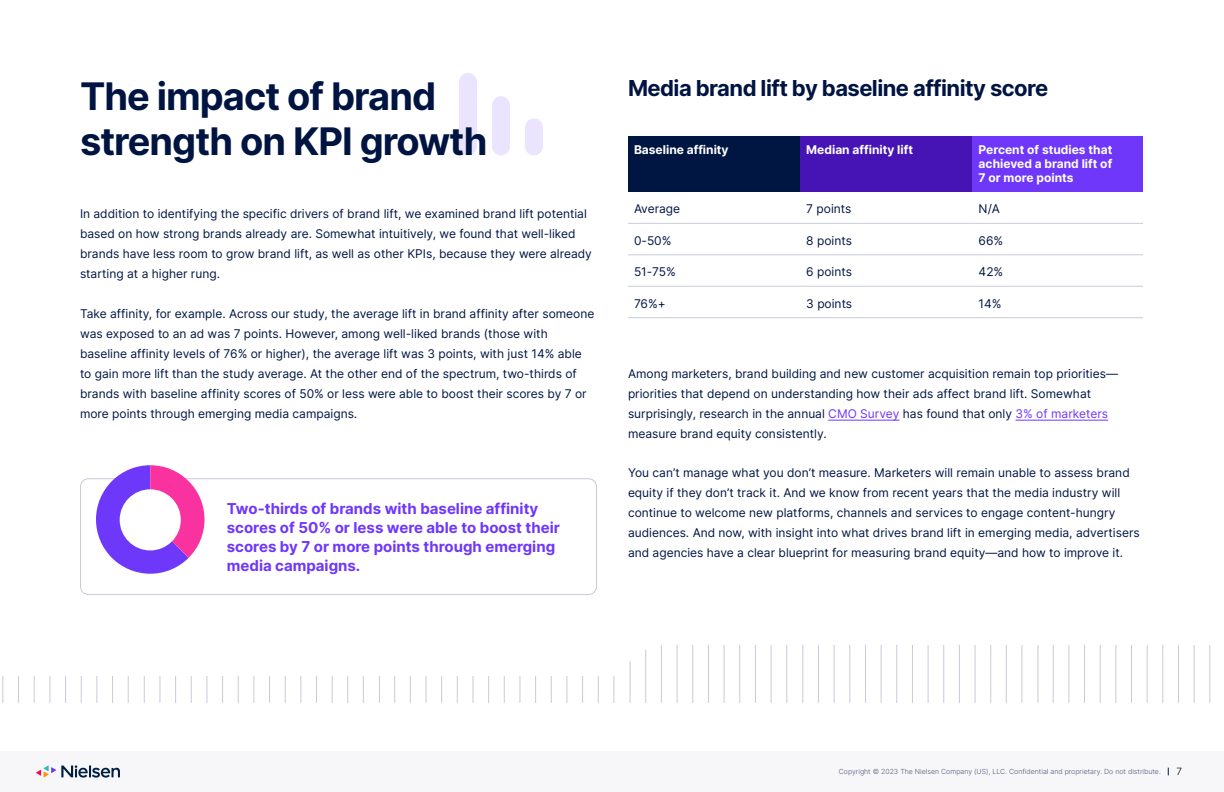
<style>
.page{position:relative;width:1224px;height:792px;background:#fff}
.page>*{position:absolute;margin:0;border:0;box-sizing:border-box;transform-origin:0 0}
.t1{font:700 38px/45.6px "Inter";letter-spacing:-.025em;color:#001442}
.t2{font:700 22px "Inter";letter-spacing:-.025em;color:#001442}
.t3{font:700 15px/19px "Inter";color:#6e37fa}
.t4{font:12px/20px "Inter";color:#001642}
.t5{font:700 12px/14.4px "Inter";color:#fff;text-align:justify}
.t6{font:300 10px "Inter";color:#000}
.t7{font:300 7px "Inter";color:#4d577d}
.s1{color:#6e37fa}
</style>
<div class="page">
<div style="left:0;top:751px;width:1224px;height:41px;background:#f7f7f9"></div>
<svg style="left:36px;top:765px;width:84px;height:13px"></svg>
<div style="left:525px;top:127px;width:18px;height:19px;background:#eae4ff"></div>
<div style="left:492px;top:105px;width:18px;height:41px;background:#eae4ff"></div>
<div style="left:459px;top:82px;width:18px;height:64px;background:#eae4ff"></div>
<div style="left:628px;top:136px;width:172px;height:56px;background:#001642"></div>
<div style="left:800px;top:136px;width:173px;height:56px;background:#4614b4"></div>
<div style="left:973px;top:136px;width:170px;height:56px;background:#6e37fa"></div>
<hr style="left:628px;top:223px;width:172px;height:1px;background:#c8cbd8">
<hr style="left:800px;top:223px;width:173px;height:1px;background:#c8cbd8">
<hr style="left:973px;top:223px;width:170px;height:1px;background:#c8cbd8">
<hr style="left:628px;top:254px;width:172px;height:1px;background:#c8cbd8">
<hr style="left:800px;top:254px;width:173px;height:1px;background:#c8cbd8">
<hr style="left:973px;top:254px;width:170px;height:1px;background:#c8cbd8">
<hr style="left:628px;top:286px;width:172px;height:1px;background:#c8cbd8">
<hr style="left:800px;top:286px;width:173px;height:1px;background:#c8cbd8">
<hr style="left:973px;top:286px;width:170px;height:1px;background:#c8cbd8">
<hr style="left:628px;top:317px;width:172px;height:1px;background:#c8cbd8">
<hr style="left:800px;top:317px;width:173px;height:1px;background:#c8cbd8">
<hr style="left:973px;top:317px;width:170px;height:1px;background:#c8cbd8">
<hr style="left:828px;top:420px;width:71px;height:1px;background:#6e37fa">
<hr style="left:1016px;top:420px;width:92px;height:1px;background:#6e37fa">
<div style="left:80px;top:478px;width:517px;height:117px;border:1px solid #c8cbd8;border-radius:8px"></div>
<svg style="left:96px;top:465px;width:108px;height:109px"></svg>
<div style="left:120px;top:489px;width:61px;height:61px;background:#fff;border-radius:50%"></div>
<svg style="left:347px;top:676px;width:1px;height:27px"></svg>
<svg style="left:363px;top:676px;width:1px;height:27px"></svg>
<svg style="left:379px;top:676px;width:1px;height:27px"></svg>
<svg style="left:394px;top:676px;width:1px;height:27px"></svg>
<svg style="left:410px;top:676px;width:1px;height:27px"></svg>
<svg style="left:426px;top:676px;width:1px;height:27px"></svg>
<svg style="left:441px;top:676px;width:1px;height:27px"></svg>
<svg style="left:457px;top:676px;width:1px;height:27px"></svg>
<svg style="left:473px;top:676px;width:1px;height:27px"></svg>
<svg style="left:488px;top:676px;width:1px;height:27px"></svg>
<svg style="left:504px;top:676px;width:1px;height:27px"></svg>
<svg style="left:520px;top:676px;width:1px;height:27px"></svg>
<svg style="left:535px;top:676px;width:1px;height:27px"></svg>
<svg style="left:551px;top:676px;width:1px;height:27px"></svg>
<svg style="left:567px;top:676px;width:1px;height:27px"></svg>
<svg style="left:582px;top:676px;width:1px;height:27px"></svg>
<svg style="left:598px;top:676px;width:1px;height:27px"></svg>
<svg style="left:614px;top:676px;width:1px;height:27px"></svg>
<svg style="left:144px;top:676px;width:1px;height:27px"></svg>
<svg style="left:160px;top:676px;width:1px;height:27px"></svg>
<svg style="left:175px;top:676px;width:1px;height:27px"></svg>
<svg style="left:191px;top:676px;width:1px;height:27px"></svg>
<svg style="left:207px;top:676px;width:1px;height:27px"></svg>
<svg style="left:222px;top:676px;width:1px;height:27px"></svg>
<svg style="left:238px;top:676px;width:1px;height:27px"></svg>
<svg style="left:254px;top:676px;width:1px;height:27px"></svg>
<svg style="left:269px;top:676px;width:1px;height:27px"></svg>
<svg style="left:285px;top:676px;width:1px;height:27px"></svg>
<svg style="left:301px;top:676px;width:1px;height:27px"></svg>
<svg style="left:316px;top:676px;width:1px;height:27px"></svg>
<svg style="left:332px;top:676px;width:1px;height:27px"></svg>
<svg style="left:2px;top:676px;width:2px;height:27px"></svg>
<svg style="left:18px;top:676px;width:1px;height:27px"></svg>
<svg style="left:34px;top:676px;width:1px;height:27px"></svg>
<svg style="left:50px;top:676px;width:1px;height:27px"></svg>
<svg style="left:65px;top:676px;width:1px;height:27px"></svg>
<svg style="left:81px;top:676px;width:1px;height:27px"></svg>
<svg style="left:97px;top:676px;width:1px;height:27px"></svg>
<svg style="left:112px;top:676px;width:1px;height:27px"></svg>
<svg style="left:128px;top:676px;width:1px;height:27px"></svg>
<hr style="left:1006px;top:645px;width:1px;height:58px;background:#c8cbd8">
<hr style="left:1022px;top:645px;width:1px;height:58px;background:#c8cbd8">
<hr style="left:1038px;top:645px;width:1px;height:58px;background:#c8cbd8">
<hr style="left:1053px;top:645px;width:1px;height:58px;background:#c8cbd8">
<hr style="left:1069px;top:645px;width:1px;height:58px;background:#c8cbd8">
<hr style="left:1084px;top:645px;width:1px;height:58px;background:#c8cbd8">
<hr style="left:1100px;top:645px;width:1px;height:58px;background:#c8cbd8">
<hr style="left:1116px;top:645px;width:1px;height:58px;background:#c8cbd8">
<hr style="left:1131px;top:645px;width:1px;height:58px;background:#c8cbd8">
<hr style="left:1147px;top:645px;width:1px;height:58px;background:#c8cbd8">
<hr style="left:1163px;top:645px;width:1px;height:58px;background:#c8cbd8">
<hr style="left:1178px;top:645px;width:1px;height:58px;background:#c8cbd8">
<hr style="left:1194px;top:645px;width:1px;height:58px;background:#c8cbd8">
<hr style="left:1210px;top:645px;width:1px;height:58px;background:#c8cbd8">
<hr style="left:1223px;top:645px;width:1px;height:58px;background:#c8cbd8">
<hr style="left:803px;top:645px;width:1px;height:58px;background:#c8cbd8">
<hr style="left:818px;top:645px;width:1px;height:58px;background:#c8cbd8">
<hr style="left:834px;top:645px;width:1px;height:58px;background:#c8cbd8">
<hr style="left:850px;top:645px;width:1px;height:58px;background:#c8cbd8">
<hr style="left:865px;top:645px;width:1px;height:58px;background:#c8cbd8">
<hr style="left:881px;top:645px;width:1px;height:58px;background:#c8cbd8">
<hr style="left:897px;top:645px;width:1px;height:58px;background:#c8cbd8">
<hr style="left:912px;top:645px;width:1px;height:58px;background:#c8cbd8">
<hr style="left:928px;top:645px;width:1px;height:58px;background:#c8cbd8">
<hr style="left:944px;top:645px;width:1px;height:58px;background:#c8cbd8">
<hr style="left:959px;top:645px;width:1px;height:58px;background:#c8cbd8">
<hr style="left:975px;top:645px;width:1px;height:58px;background:#c8cbd8">
<hr style="left:990px;top:645px;width:1px;height:58px;background:#c8cbd8">
<hr style="left:630px;top:661px;width:1px;height:42px;background:#c8cbd8">
<hr style="left:645px;top:650px;width:1px;height:53px;background:#c8cbd8">
<hr style="left:661px;top:645px;width:1px;height:58px;background:#c8cbd8">
<hr style="left:677px;top:645px;width:1px;height:58px;background:#c8cbd8">
<hr style="left:693px;top:645px;width:1px;height:58px;background:#c8cbd8">
<hr style="left:708px;top:645px;width:1px;height:58px;background:#c8cbd8">
<hr style="left:724px;top:645px;width:1px;height:58px;background:#c8cbd8">
<hr style="left:740px;top:645px;width:1px;height:58px;background:#c8cbd8">
<hr style="left:755px;top:645px;width:1px;height:58px;background:#c8cbd8">
<hr style="left:771px;top:645px;width:1px;height:58px;background:#c8cbd8">
<hr style="left:787px;top:645px;width:1px;height:58px;background:#c8cbd8">
<h1 class="t1" style="left:80px;top:72px;width:409px">The impact of brand strength on KPI growth</h1>
<p class="t4" style="left:80px;top:204px;width:513px">In addition to identifying the specific drivers of brand lift, we examined brand lift potential based on how strong brands already are. Somewhat intuitively, we found that well-liked brands have less room to grow brand lift, as well as other KPIs, because they were already starting at a higher rung.</p>
<p class="t4" style="left:80px;top:304px;width:516px">Take affinity, for example. Across our study, the average lift in brand affinity after someone was exposed to an ad was 7 points. However, among well-liked brands (those with baseline affinity levels of 76% or higher), the average lift was 3 points, with just 14% able to gain more lift than the study average. At the other end of the spectrum, two-thirds of brands with baseline affinity scores of 50% or less were able to boost their scores by 7 or more points through emerging media campaigns.</p>
<p class="t3" style="left:227px;top:499px;width:335px">Two-thirds of brands with baseline affinity scores of 50% or less were able to boost their scores by 7 or more points through emerging media campaigns.</p>
<h2 class="t2" style="left:628px;top:72px;width:422px">Media brand lift by baseline affinity score</h2>
<p class="t5" style="left:634px;top:142px;width:96px">Baseline affinity</p>
<p class="t5" style="left:806px;top:142px;width:108px">Median affinity lift</p>
<p class="t5" style="left:979px;top:142px;width:135px">Percent of studies that achieved a brand lift of 7 or more points</p>
<p class="t4" style="left:634px;top:199px;width:48px">Average</p>
<p class="t4" style="left:806px;top:199px;width:47px">7 points</p>
<p class="t4" style="left:979px;top:199px;width:23px">N/A</p>
<p class="t4" style="left:634px;top:230px;width:39px">0-50%</p>
<p class="t4" style="left:806px;top:230px;width:47px">8 points</p>
<p class="t4" style="left:979px;top:230px;width:26px">66%</p>
<p class="t4" style="left:634px;top:262px;width:43px">51-75%</p>
<p class="t4" style="left:806px;top:262px;width:47px">6 points</p>
<p class="t4" style="left:979px;top:262px;width:26px">42%</p>
<p class="t4" style="left:634px;top:293px;width:33px">76%+</p>
<p class="t4" style="left:806px;top:293px;width:47px">3 points</p>
<p class="t4" style="left:979px;top:293px;width:25px">14%</p>
<p class="t4" style="left:628px;top:364px;width:492px">Among marketers, brand building and new customer acquisition remain top priorities— priorities that depend on understanding how their ads affect brand lift. Somewhat surprisingly, research in the annual <span class="s1">CMO Survey</span> has found that only <span class="s1">3% of marketers </span>measure brand equity consistently.</p>
<p class="t4" style="left:628px;top:462px;width:513px">You can’t manage what you don’t measure. Marketers will remain unable to assess brand equity if they don’t track it. And we know from recent years that the media industry will continue to welcome new platforms, channels and services to engage content-hungry audiences. And now, with insight into what drives brand lift in emerging media, advertisers and agencies have a clear blueprint for measuring brand equity—and how to improve it.</p>
<p class="t7" style="left:839px;top:766px;width:324px">Copyright © 2023 The Nielsen Company (US), LLC. Confidential and proprietary. Do not distribute.</p>
<p class="t6" style="left:1176px;top:764px;width:7px">7</p>
</div>
